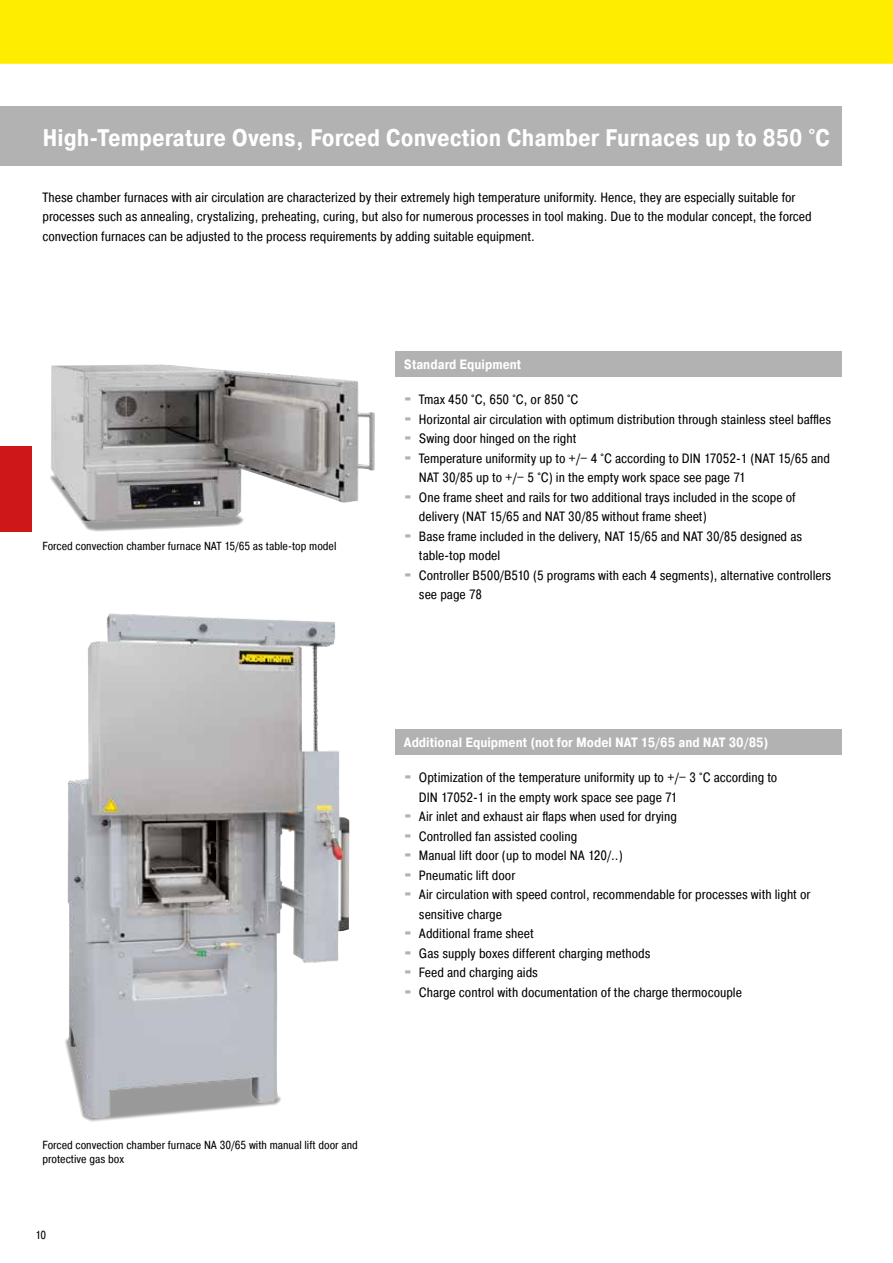
<style>
.page{position:relative;width:893px;height:1263px;background:#fff}
.page>*{position:absolute;margin:0;border:0;box-sizing:border-box;transform-origin:0 0}
.t1{font:700 24px "Pragmatica Cond A";color:#fff}
.t2{font:13.5px/19.5px "Pragmatica Cond A";color:#000}
.t3{font:700 13.5px "Pragmatica Cond A";color:#fff}
.t4{font:11.7px/14.1px "Pragmatica Cond A";color:#000}
.s1{font-family:"Blackoak Std";color:#b3b2b2}
</style>
<div class="page">
<div style="left:0;top:446px;width:32px;height:85px;background:#cd1719"></div>
<div style="left:0;top:106px;width:842px;height:60px;background:#b3b2b2"></div>
<img style="left:50px;top:364px;width:325px;height:168px">
<img style="left:65px;top:613px;width:284px;height:509px">
<div style="left:395px;top:351px;width:447px;height:26px;background:#b3b2b2"></div>
<div style="left:395px;top:729px;width:447px;height:26px;background:#b3b2b2"></div>
<div style="left:0;top:0;width:893px;height:64px;background:#ffed00"></div>
<h1 class="t1" style="left:43px;top:123px;width:789px">High-Temperature Ovens, Forced Convection Chamber Furnaces up to 850 °C</h1>
<p class="t2" style="left:43px;top:187px;width:771px">These chamber furnaces with air circulation are characterized by their extremely high temperature uniformity. Hence, they are especially suitable for processes such as annealing, crystalizing, preheating, curing, but also for numerous processes in tool making. Due to the modular concept, the forced convection furnaces can be adjusted to the process requirements by adding suitable equipment.</p>
<p class="t4" style="left:43px;top:539px;width:295px">Forced convection chamber furnace NAT 15/65 as table-top model</p>
<p class="t3" style="left:404px;top:356px;width:119px">Standard Equipment</p>
<p class="t2" style="left:404px;top:390px;width:176px"><span class="s1">·</span> Tmax 450 °C, 650 °C, or 850 °C</p>
<p class="t2" style="left:404px;top:409px;width:429px"><span class="s1">·</span> Horizontal air circulation with optimum distribution through stainless steel baffles</p>
<p class="t2" style="left:404px;top:429px;width:174px"><span class="s1">·</span> Swing door hinged on the right</p>
<p class="t2" style="left:404px;top:448px;width:428px"><span class="s1">·</span> Temperature uniformity up to +/− 4 °C according to DIN 17052-1 (NAT 15/65 and</p>
<p class="t2" style="left:419px;top:468px;width:328px">NAT 30/85 up to +/− 5 °C) in the empty work space see page 71</p>
<p class="t2" style="left:404px;top:487px;width:393px"><span class="s1">·</span> One frame sheet and rails for two additional trays included in the scope of</p>
<p class="t2" style="left:419px;top:507px;width:289px">delivery (NAT 15/65 and NAT 30/85 without frame sheet)</p>
<p class="t2" style="left:404px;top:526px;width:400px"><span class="s1">·</span> Base frame included in the delivery, NAT 15/65 and NAT 30/85 designed as</p>
<p class="t2" style="left:419px;top:546px;width:83px">table-top model</p>
<p class="t2" style="left:404px;top:565px;width:429px"><span class="s1">·</span> Controller B500/B510 (5 programs with each 4 segments), alternative controllers</p>
<p class="t2" style="left:419px;top:585px;width:65px">see page 78</p>
<p class="t3" style="left:404px;top:734px;width:366px">Additional Equipment (not for Model NAT 15/65 and NAT 30/85)</p>
<p class="t2" style="left:404px;top:768px;width:375px"><span class="s1">·</span> Optimization of the temperature uniformity up to +/− 3 °C according to</p>
<p class="t2" style="left:419px;top:787px;width:260px">DIN 17052-1 in the empty work space see page 71</p>
<p class="t2" style="left:404px;top:807px;width:274px"><span class="s1">·</span> Air inlet and exhaust air flaps when used for drying</p>
<p class="t2" style="left:404px;top:826px;width:175px"><span class="s1">·</span> Controlled fan assisted cooling</p>
<p class="t2" style="left:404px;top:846px;width:220px"><span class="s1">·</span> Manual lift door (up to model NA 120/..)</p>
<p class="t2" style="left:404px;top:865px;width:113px"><span class="s1">·</span> Pneumatic lift door</p>
<p class="t2" style="left:404px;top:885px;width:408px"><span class="s1">·</span> Air circulation with speed control, recommendable for processes with light or</p>
<p class="t2" style="left:419px;top:904px;width:85px">sensitive charge</p>
<p class="t2" style="left:404px;top:924px;width:131px"><span class="s1">·</span> Additional frame sheet</p>
<p class="t2" style="left:404px;top:943px;width:248px"><span class="s1">·</span> Gas supply boxes different charging methods</p>
<p class="t2" style="left:404px;top:963px;width:136px"><span class="s1">·</span> Feed and charging aids</p>
<p class="t2" style="left:404px;top:982px;width:340px"><span class="s1">·</span> Charge control with documentation of the charge thermocouple</p>
<p class="t4" style="left:43px;top:1138px;width:317px">Forced convection chamber furnace NA 30/65 with manual lift door and protective gas box</p>
<p class="t4" style="left:35px;top:1228px;width:12px">10</p>
</div>
